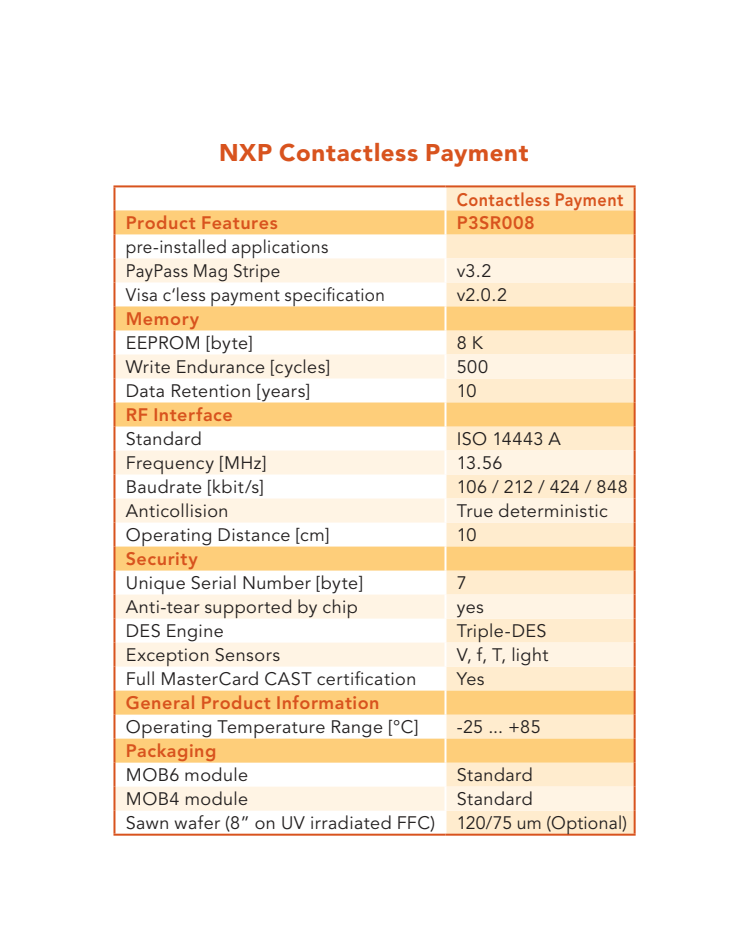
<style>
.page{position:relative;width:749px;height:947px;background:#fff}
.page>*{position:absolute;margin:0;border:0;box-sizing:border-box;transform-origin:0 0}
.t1{font:900 24px "Avenir LT Std";letter-spacing:.03em;color:#d8531e}
.t2{font:18px/23.6px "Avenir LT Std";letter-spacing:.025em;color:#221f1f}
.t3{font:800 18px "Avenir LT Std";letter-spacing:.03em;color:#d8531e}
.t4{font:18px/24px "Avenir LT Std";letter-spacing:.025em;color:#221f1f;scale:.95 1}
.t5{font:800 18px "Avenir LT Std";letter-spacing:.03em;color:#d8531e;scale:.9 1}
.t6{font:18px "Avenir LT Std";color:#221f1f}
</style>
<div class="page">
<div style="left:446px;top:187px;width:187px;height:646px;background:#ffecce"></div>
<svg style="left:115px;top:210px;width:518px;height:48px"></svg>
<svg style="left:115px;top:258px;width:518px;height:552px"></svg>
<hr style="left:444px;top:210px;width:2px;height:24px;background:#fff">
<hr style="left:444px;top:234px;width:2px;height:24px;background:#fff">
<hr style="left:444px;top:258px;width:2px;height:24px;background:#fff">
<hr style="left:444px;top:282px;width:2px;height:24px;background:#fff">
<hr style="left:444px;top:306px;width:2px;height:24px;background:#fff">
<hr style="left:444px;top:330px;width:2px;height:24px;background:#fff">
<hr style="left:444px;top:354px;width:2px;height:24px;background:#fff">
<hr style="left:444px;top:378px;width:2px;height:24px;background:#fff">
<hr style="left:444px;top:402px;width:2px;height:24px;background:#fff">
<hr style="left:444px;top:426px;width:2px;height:24px;background:#fff">
<hr style="left:444px;top:450px;width:2px;height:24px;background:#fff">
<hr style="left:444px;top:474px;width:2px;height:24px;background:#fff">
<hr style="left:444px;top:498px;width:2px;height:24px;background:#fff">
<hr style="left:444px;top:522px;width:2px;height:24px;background:#fff">
<hr style="left:444px;top:546px;width:2px;height:24px;background:#fff">
<hr style="left:444px;top:570px;width:2px;height:24px;background:#fff">
<hr style="left:444px;top:594px;width:2px;height:24px;background:#fff">
<hr style="left:444px;top:618px;width:2px;height:24px;background:#fff">
<hr style="left:444px;top:642px;width:2px;height:24px;background:#fff">
<hr style="left:444px;top:666px;width:2px;height:24px;background:#fff">
<hr style="left:444px;top:690px;width:2px;height:24px;background:#fff">
<hr style="left:444px;top:714px;width:2px;height:24px;background:#fff">
<hr style="left:444px;top:738px;width:2px;height:24px;background:#fff">
<hr style="left:444px;top:762px;width:2px;height:24px;background:#fff">
<hr style="left:444px;top:786px;width:2px;height:24px;background:#fff">
<hr style="left:113px;top:187px;width:2px;height:23px;background:#d8531e">
<hr style="left:113px;top:185px;width:332px;height:2px;background:#d8531e">
<hr style="left:445px;top:185px;width:190px;height:2px;background:#d8531e">
<hr style="left:633px;top:187px;width:2px;height:23px;background:#d8531e">
<hr style="left:113px;top:210px;width:2px;height:24px;background:#d8531e">
<hr style="left:633px;top:210px;width:2px;height:24px;background:#d8531e">
<hr style="left:113px;top:234px;width:2px;height:24px;background:#d8531e">
<hr style="left:633px;top:234px;width:2px;height:24px;background:#d8531e">
<hr style="left:113px;top:258px;width:2px;height:24px;background:#d8531e">
<hr style="left:113px;top:282px;width:2px;height:24px;background:#d8531e">
<hr style="left:633px;top:258px;width:2px;height:24px;background:#d8531e">
<hr style="left:633px;top:282px;width:2px;height:24px;background:#d8531e">
<hr style="left:113px;top:306px;width:2px;height:24px;background:#d8531e">
<hr style="left:633px;top:306px;width:2px;height:24px;background:#d8531e">
<hr style="left:113px;top:330px;width:2px;height:24px;background:#d8531e">
<hr style="left:633px;top:330px;width:2px;height:24px;background:#d8531e">
<hr style="left:113px;top:354px;width:2px;height:24px;background:#d8531e">
<hr style="left:633px;top:354px;width:2px;height:24px;background:#d8531e">
<hr style="left:113px;top:378px;width:2px;height:24px;background:#d8531e">
<hr style="left:633px;top:378px;width:2px;height:24px;background:#d8531e">
<hr style="left:113px;top:402px;width:2px;height:24px;background:#d8531e">
<hr style="left:633px;top:402px;width:2px;height:24px;background:#d8531e">
<hr style="left:113px;top:426px;width:2px;height:24px;background:#d8531e">
<hr style="left:633px;top:426px;width:2px;height:24px;background:#d8531e">
<hr style="left:113px;top:450px;width:2px;height:24px;background:#d8531e">
<hr style="left:633px;top:450px;width:2px;height:24px;background:#d8531e">
<hr style="left:113px;top:474px;width:2px;height:24px;background:#d8531e">
<hr style="left:633px;top:474px;width:2px;height:24px;background:#d8531e">
<hr style="left:113px;top:498px;width:2px;height:24px;background:#d8531e">
<hr style="left:633px;top:498px;width:2px;height:24px;background:#d8531e">
<hr style="left:113px;top:522px;width:2px;height:24px;background:#d8531e">
<hr style="left:633px;top:522px;width:2px;height:24px;background:#d8531e">
<hr style="left:113px;top:546px;width:2px;height:24px;background:#d8531e">
<hr style="left:633px;top:546px;width:2px;height:24px;background:#d8531e">
<hr style="left:113px;top:570px;width:2px;height:24px;background:#d8531e">
<hr style="left:633px;top:570px;width:2px;height:24px;background:#d8531e">
<hr style="left:113px;top:594px;width:2px;height:24px;background:#d8531e">
<hr style="left:633px;top:594px;width:2px;height:24px;background:#d8531e">
<hr style="left:113px;top:618px;width:2px;height:24px;background:#d8531e">
<hr style="left:633px;top:618px;width:2px;height:24px;background:#d8531e">
<hr style="left:113px;top:642px;width:2px;height:24px;background:#d8531e">
<hr style="left:633px;top:642px;width:2px;height:24px;background:#d8531e">
<hr style="left:113px;top:666px;width:2px;height:24px;background:#d8531e">
<hr style="left:633px;top:666px;width:2px;height:24px;background:#d8531e">
<hr style="left:113px;top:690px;width:2px;height:24px;background:#d8531e">
<hr style="left:633px;top:690px;width:2px;height:24px;background:#d8531e">
<hr style="left:113px;top:714px;width:2px;height:24px;background:#d8531e">
<hr style="left:633px;top:714px;width:2px;height:24px;background:#d8531e">
<hr style="left:113px;top:738px;width:2px;height:24px;background:#d8531e">
<hr style="left:633px;top:738px;width:2px;height:24px;background:#d8531e">
<hr style="left:113px;top:762px;width:2px;height:24px;background:#d8531e">
<hr style="left:633px;top:762px;width:2px;height:24px;background:#d8531e">
<hr style="left:113px;top:786px;width:2px;height:24px;background:#d8531e">
<hr style="left:633px;top:786px;width:2px;height:24px;background:#d8531e">
<hr style="left:113px;top:810px;width:2px;height:23px;background:#d8531e">
<hr style="left:113px;top:833px;width:332px;height:2px;background:#d8531e">
<hr style="left:633px;top:810px;width:2px;height:23px;background:#d8531e">
<hr style="left:445px;top:833px;width:190px;height:2px;background:#d8531e">
<h1 class="t1" style="left:219px;top:143px;width:311px">NXP Contactless Payment</h1>
<p class="t5" style="left:456px;top:192px;width:186px">Contactless Payment</p>
<p class="t3" style="left:126px;top:215px;width:153px">Product Features</p>
<p class="t3" style="left:456px;top:215px;width:80px">P3SR008</p>
<p class="t4" style="left:126px;top:237px;width:215px">pre-installed applications<br>PayPass Mag Stripe</p>
<p class="t2" style="left:456px;top:261px;width:36px">v3.2</p>
<p class="t4" style="left:126px;top:285px;width:274px">Visa c‘less payment specification</p>
<p class="t2" style="left:456px;top:285px;width:52px">v2.0.2</p>
<p class="t3" style="left:126px;top:311px;width:75px">Memory</p>
<p class="t2" style="left:126px;top:333px;width:129px">EEPROM [byte]</p>
<p class="t2" style="left:456px;top:333px;width:28px">8 K</p>
<p class="t2" style="left:126px;top:357px;width:206px">Write Endurance [cycles]</p>
<p class="t2" style="left:456px;top:357px;width:33px">500</p>
<p class="t2" style="left:126px;top:381px;width:186px">Data Retention [years]</p>
<p class="t2" style="left:456px;top:381px;width:21px">10</p>
<p class="t3" style="left:126px;top:407px;width:108px">RF Interface</p>
<p class="t2" style="left:126px;top:429px;width:77px">Standard</p>
<p class="t2" style="left:456px;top:429px;width:106px">ISO 14443 A</p>
<p class="t2" style="left:126px;top:453px;width:142px">Frequency [MHz]</p>
<p class="t2" style="left:456px;top:453px;width:47px">13.56</p>
<p class="t2" style="left:126px;top:477px;width:139px">Baudrate [kbit/s]</p>
<p class="t6" style="left:456px;top:479px;width:172px">106 / 212 / 424 / 848</p>
<p class="t2" style="left:126px;top:501px;width:104px">Anticollision</p>
<p class="t2" style="left:456px;top:501px;width:152px">True deterministic</p>
<p class="t2" style="left:126px;top:525px;width:205px">Operating Distance [cm]</p>
<p class="t2" style="left:456px;top:525px;width:21px">10</p>
<p class="t3" style="left:126px;top:551px;width:73px">Security</p>
<p class="t2" style="left:126px;top:573px;width:238px">Unique Serial Number [byte]</p>
<p class="t2" style="left:456px;top:573px;width:12px">7</p>
<p class="t2" style="left:126px;top:597px;width:233px">Anti-tear supported by chip</p>
<p class="t2" style="left:456px;top:597px;width:29px">yes</p>
<p class="t2" style="left:126px;top:621px;width:99px">DES Engine</p>
<p class="t2" style="left:456px;top:621px;width:91px">Triple-DES</p>
<p class="t2" style="left:126px;top:645px;width:156px">Exception Sensors</p>
<p class="t2" style="left:456px;top:645px;width:93px">V, f, T, light</p>
<p class="t2" style="left:126px;top:669px;width:292px">Full MasterCard CAST certification</p>
<p class="t2" style="left:456px;top:669px;width:29px">Yes</p>
<p class="t3" style="left:126px;top:695px;width:255px">General Product Information</p>
<p class="t2" style="left:126px;top:717px;width:294px">Operating Temperature Range [°C]</p>
<p class="t2" style="left:456px;top:717px;width:85px">-25 ... +85</p>
<p class="t3" style="left:126px;top:743px;width:92px">Packaging</p>
<p class="t2" style="left:126px;top:765px;width:124px">MOB6 module</p>
<p class="t2" style="left:456px;top:765px;width:77px">Standard</p>
<p class="t2" style="left:126px;top:789px;width:124px">MOB4 module</p>
<p class="t2" style="left:126px;top:789px;width:502px;text-indent:331px">Standard<br>Sawn wafer (8” on UV irradiated FFC) 120/75 um (Optional)</p>
</div>
